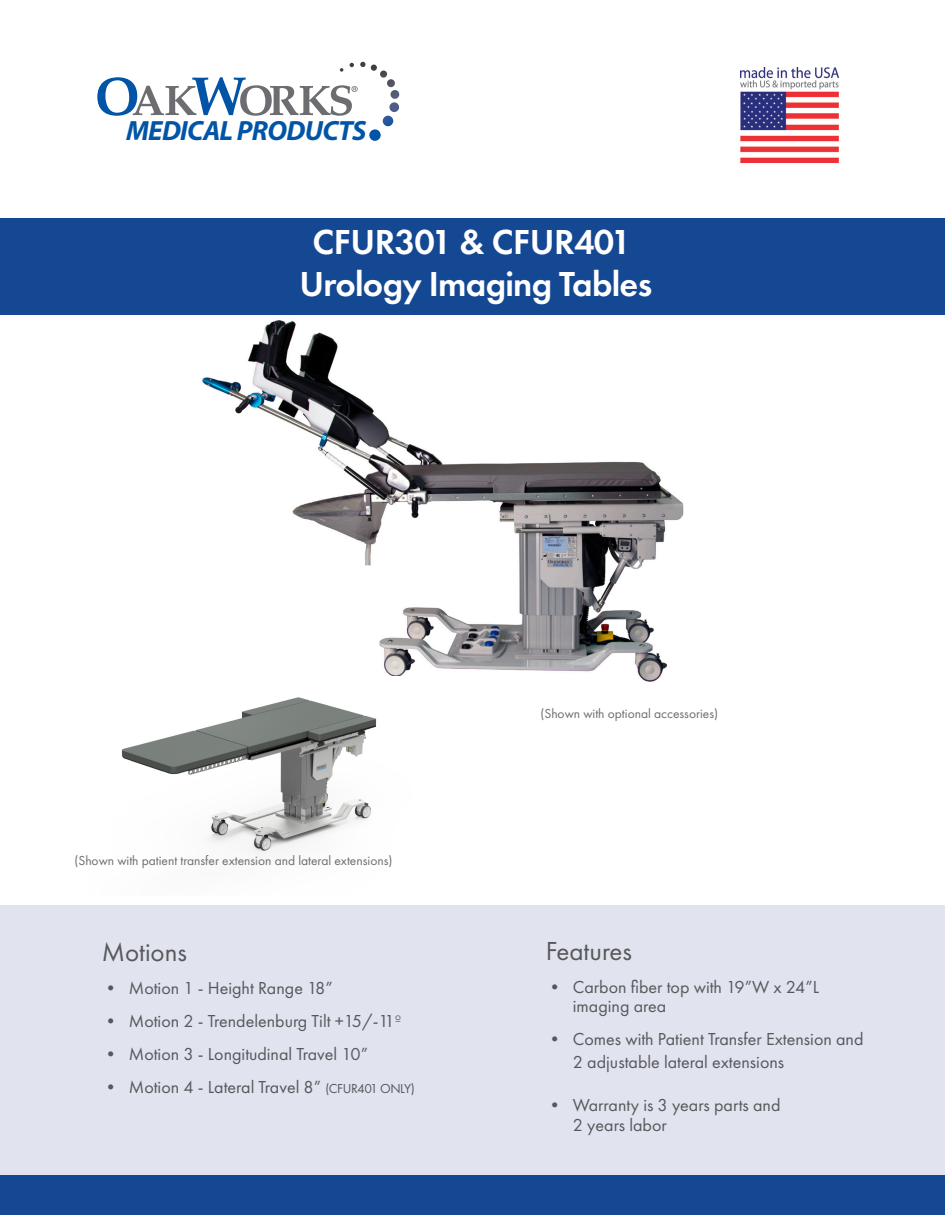
<style>
.page{position:relative;width:945px;height:1215px;background:#fff}
.page>*{position:absolute;margin:0;border:0;box-sizing:border-box;transform-origin:0 0}
.t1{font:600 36px "Futura PT";letter-spacing:-.02em;color:#fff}
.t2{font:italic 700 27.9px "Myriad Pro";letter-spacing:-.025em;color:#0154a6}
.t3{font:27px "Futura PT";color:#57585a}
.t4{font:18px/19.5px "Futura PT";color:#57585a}
.t5{font:13.5px "Futura PT";color:#6c6d70}
.s1{font-size:17.55px;color:#6c6d70}
.s2{font-size:13.5px}
</style>
<div class="page">
<img style="left:202px;top:320px;width:482px;height:362px">
<div style="left:0;top:218px;width:945px;height:97px;background:#154892"></div>
<svg style="left:97px;top:62px;width:302px;height:79px"></svg>
<div style="left:0;top:906px;width:945px;height:309px;background:#e1e3ef"></div>
<div style="left:0;top:1176px;width:945px;height:39px;background:#154892"></div>
<img style="left:121px;top:677px;width:298px;height:177px">
<img style="left:740px;top:68px;width:99px;height:94px">
<p class="t2" style="left:126px;top:112px;width:242px">MEDICAL PRODUCTS</p>
<p class="t1" style="left:313px;top:220px;width:321px">CFUR301 &amp; CFUR401</p>
<p class="t1" style="left:299px;top:262px;width:354px">Urology Imaging Tables</p>
<p class="t5" style="left:74px;top:853px;width:319px">(Shown with patient transfer extension and lateral extensions)</p>
<p class="t3" style="left:102px;top:936px;width:87px">Motions</p>
<p class="t4" style="left:102px;top:978px;width:232px">• Motion 1 - Height Range 18”</p>
<p class="t4" style="left:102px;top:1011px;width:301px">• Motion 2 - Trendelenburg Tilt +15/-11<span class="s1">º</span></p>
<p class="t4" style="left:102px;top:1044px;width:268px">• Motion 3 - Longitudinal Travel 10”</p>
<p class="t4" style="left:102px;top:1077px;width:315px">• Motion 4 - Lateral Travel 8” <span class="s2">(CFUR401 ONLY)</span></p>
<p class="t5" style="left:541px;top:706px;width:179px">(Shown with optional accessories)</p>
<p class="t3" style="left:546px;top:935px;width:87px">Features</p>
<p class="t4" style="left:573px;top:977px;width:248px;text-indent:-27px">• Carbon fiber top with 19”W x 24”L imaging area</p>
<p class="t4" style="left:573px;top:1028px;width:292px;line-height:22.5px;text-indent:-27px">• Comes with Patient Transfer Extension and<br>2 adjustable lateral extensions</p>
<p class="t4" style="left:573px;top:1095px;width:209px;text-indent:-27px">• Warranty is 3 years parts and<br>2 years labor</p>
</div>
